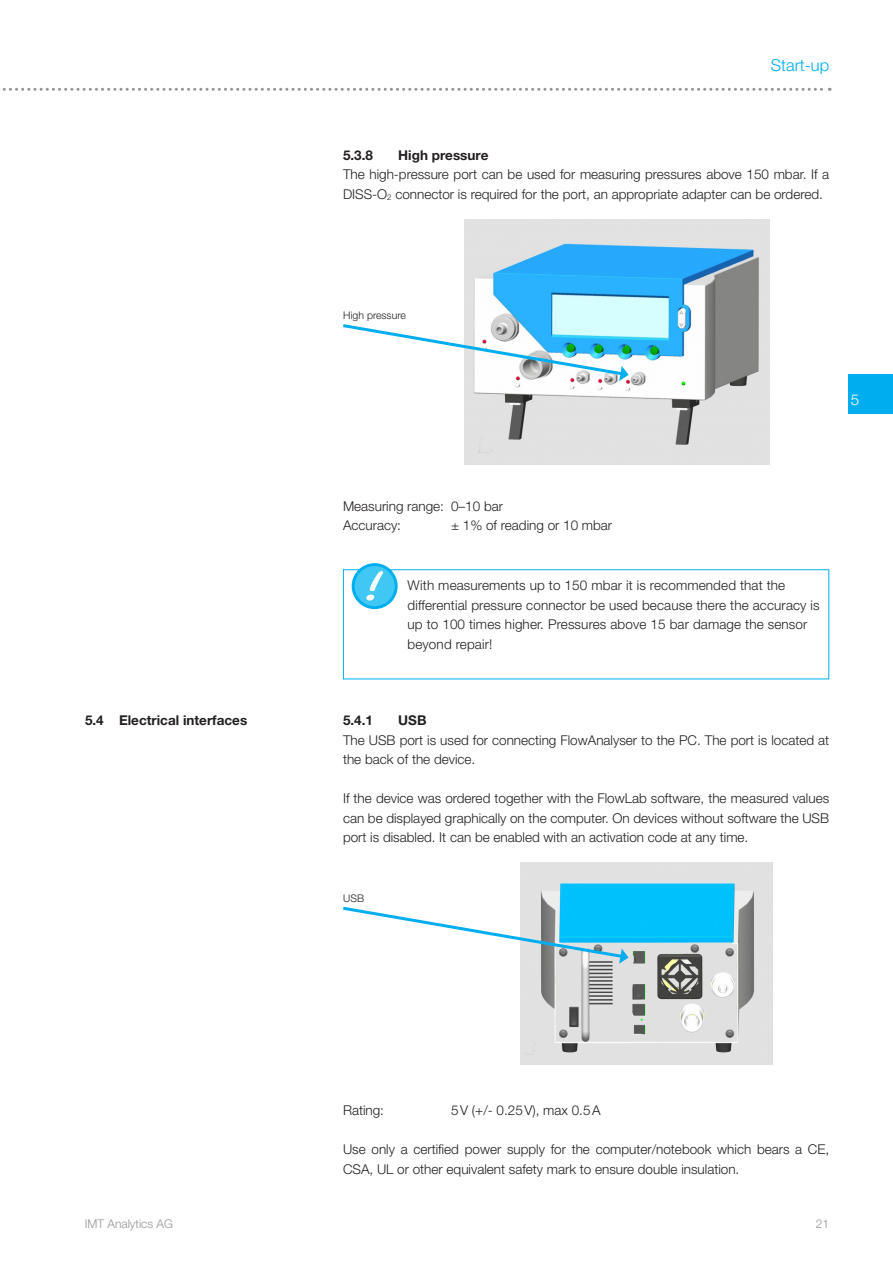
<style>
.page{position:relative;width:893px;height:1263px;background:#fff}
.page>*{position:absolute;margin:0;border:0;box-sizing:border-box;transform-origin:0 0}
.t1{font:300 16.5px "Helvetica Neue LT Pro";color:#00aeef}
.t2{font:300 15px "Helvetica Neue LT Pro";color:#fff}
.Bodytext{font:300 13.5px/19.5px "Helvetica Neue LT Pro";color:#231f20}
.Achtung_Box{font:300 13.5px/19.5px "Helvetica Neue LT Pro";letter-spacing:.01em;color:#231f20}
.t3{font:700 13.5px "Helvetica Neue LT Pro";color:#231f20}
.Bodytext-2{font:300 13.5px "Helvetica Neue LT Pro";letter-spacing:.06em;color:#231f20}
.t4{font:300 12px "Helvetica Neue LT Pro";color:#939598}
.Legende{font:300 10.5px "Helvetica Neue LT Pro";color:#231f20}
</style>
<div class="page">
<svg style="left:2px;top:88px;width:828px;height:3px"></svg>
<div style="left:848px;top:374px;width:45px;height:39px;background:#00aeef"></div>
<img style="left:465px;top:220px;width:305px;height:244px">
<svg style="left:343px;top:322px;width:286px;height:59px"></svg>
<div style="left:353px;top:565px;width:43px;height:43px;background:#40c7f4;border-radius:50%"></div>
<div style="left:352px;top:563px;width:46px;height:46px;border:3px solid #00aeef;border-radius:50%"></div>
<svg style="left:366px;top:571px;width:17px;height:29px"></svg>
<img style="left:521px;top:863px;width:252px;height:202px">
<svg style="left:343px;top:905px;width:286px;height:59px"></svg>
<h2 class="t3" style="left:85px;top:712px;width:164px">5.4 Electrical interfaces</h2>
<p class="t4" style="left:85px;top:1217px;width:90px">IMT Analytics AG</p>
<p class="t1" style="left:771px;top:55px;width:60px">Start-up</p>
<h3 class="t3" style="left:343px;top:147px;width:32px">5.3.8</h3>
<h3 class="t3" style="left:398px;top:147px;width:92px">High pressure</h3>
<p class="Bodytext" style="left:343px;top:164px;width:488px">The high-pressure port can be used for measuring pressures above 150 mbar. If a<br>DISS-O<sub>2</sub> connector is required for the port, an appropriate adapter can be ordered.</p>
<p class="Legende" style="left:343px;top:309px;width:64px">High pressure</p>
<p class="t2" style="left:851px;top:390px;width:10px">5</p>
<p class="Bodytext" style="left:343px;top:496px;width:162px">Measuring range: 0–10 bar</p>
<p class="Bodytext" style="left:343px;top:515px;width:60px">Accuracy:</p>
<p class="Bodytext" style="left:451px;top:515px;width:163px">± 1% of reading or 10 mbar</p>
<p class="Achtung_Box" style="left:408px;top:575px;width:414px">With measurements up to 150 mbar it is recommended that the differential pressure connector be used because there the accuracy is up to 100 times higher. Pressures above 15 bar damage the sensor beyond repair!</p>
<h3 class="t3" style="left:343px;top:712px;width:32px">5.4.1</h3>
<h3 class="t3" style="left:398px;top:712px;width:30px">USB</h3>
<p class="Bodytext" style="left:343px;top:730px;width:488px">The USB port is used for connecting FlowAnalyser to the PC. The port is located at the back of the device.</p>
<p class="Bodytext" style="left:343px;top:788px;width:488px;text-align:justify">If the device was ordered together with the FlowLab software, the measured values can be displayed graphically on the computer. On devices without software the USB port is disabled. It can be enabled with an activation code at any time.</p>
<p class="Legende" style="left:343px;top:891px;width:22px">USB</p>
<p class="Bodytext" style="left:343px;top:1100px;width:43px">Rating:</p>
<p class="Bodytext-2" style="left:451px;top:1102px;width:151px">5V (+/- 0.25V), max 0.5A</p>
<p class="Bodytext" style="left:343px;top:1139px;width:488px">Use only a certified power supply for the computer/notebook which bears a CE,<br>CSA, UL or other equivalent safety mark to ensure double insulation.</p>
<p class="t4" style="left:816px;top:1217px;width:15px">21</p>
</div>
